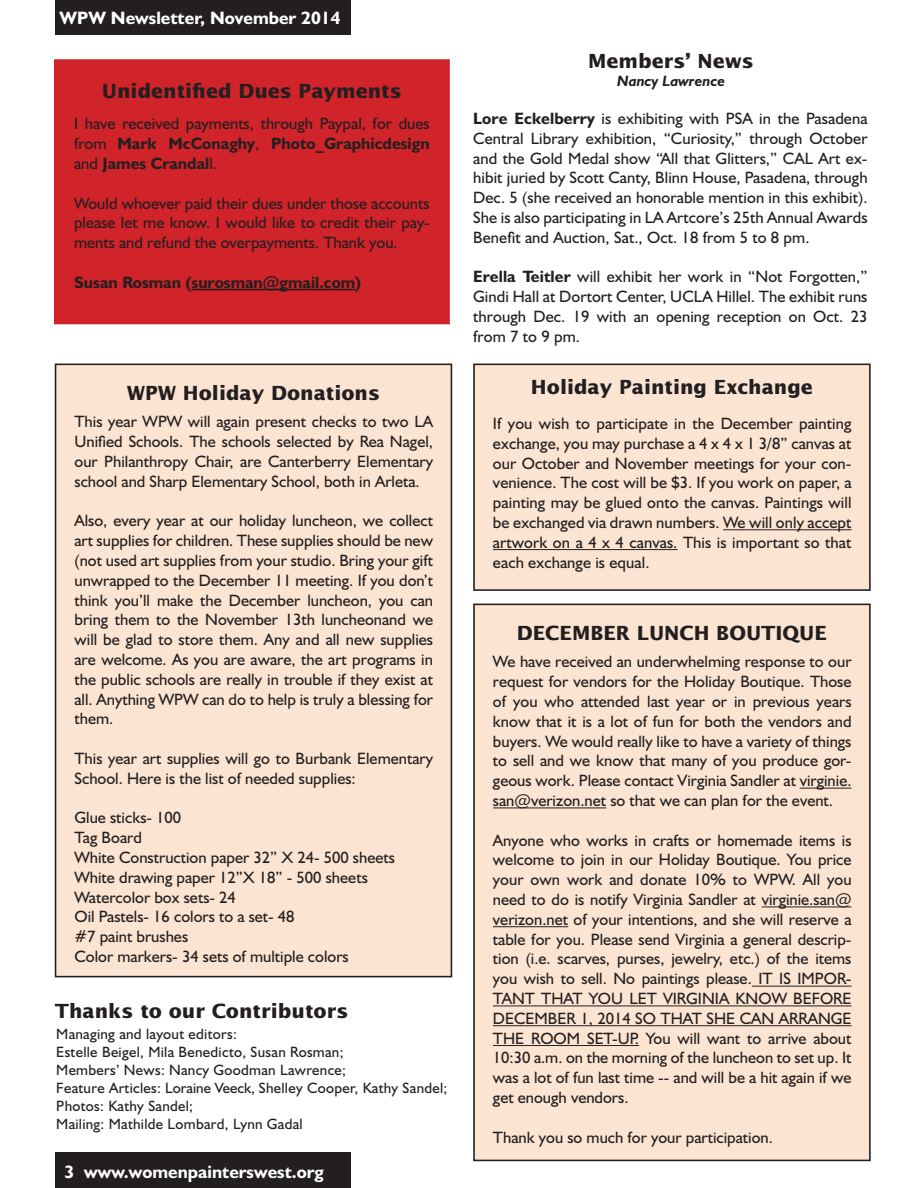
<style>
.page{position:relative;width:918px;height:1188px;background:#fff}
.page>*{position:absolute;margin:0;border:0;box-sizing:border-box;transform-origin:0 0}
.t1{font:700 19.5px "Lucida Sans";color:#231f20}
.t2{font:700 18px "Humanist 521 BT";color:#fff}
.t3{font:16.5px/19.8px "Humanist 521 BT";color:#231f20;text-align:justify}
.t4{font:700 16.5px "Humanist 521 BT";color:#231f20}
.t5{font:15px/18px "Humanist 521 BT";letter-spacing:.02em;color:#231f20}
.t6{font:italic 700 15px "Humanist 521 BT";color:#231f20}
.s1{font-weight:700}
</style>
<div class="page">
<div style="left:55px;top:0;width:295px;height:34px;background:#231f20"></div>
<div style="left:55px;top:1153px;width:295px;height:35px;background:#231f20"></div>
<div style="left:54px;top:59px;width:396px;height:265px;background:#d1232a;border:2px solid #d1232a"></div>
<hr style="left:192px;top:289px;width:163px;height:1px;background:#231f20">
<div style="left:474px;top:604px;width:396px;height:556px;background:#fbe5d2"></div>
<div style="left:473px;top:604px;width:398px;height:557px;border:2px solid #231f20"></div>
<hr style="left:800px;top:788px;width:52px;height:1px;background:#231f20">
<hr style="left:493px;top:807px;width:113px;height:1px;background:#231f20">
<hr style="left:762px;top:906px;width:90px;height:1px;background:#231f20">
<hr style="left:493px;top:926px;width:75px;height:1px;background:#231f20">
<hr style="left:752px;top:986px;width:100px;height:1px;background:#231f20">
<hr style="left:493px;top:1005px;width:359px;height:1px;background:#231f20">
<hr style="left:493px;top:1025px;width:359px;height:1px;background:#231f20">
<hr style="left:493px;top:1045px;width:146px;height:1px;background:#231f20">
<div style="left:56px;top:364px;width:395px;height:613px;background:#fbe5d2"></div>
<div style="left:55px;top:364px;width:397px;height:613px;border:2px solid #231f20"></div>
<div style="left:474px;top:364px;width:396px;height:226px;background:#fbe5d2"></div>
<div style="left:473px;top:364px;width:398px;height:227px;border:2px solid #231f20"></div>
<hr style="left:723px;top:529px;width:129px;height:1px;background:#231f20">
<hr style="left:493px;top:549px;width:185px;height:1px;background:#231f20">
<p class="t2" style="left:60px;top:7px;width:282px">WPW Newsletter, November 2014</p>
<p class="t1" style="left:102px;top:79px;width:302px">Unidentified Dues Payments</p>
<p class="t3" style="left:74px;top:113px;width:357px">I have received payments, through Paypal, for dues from <span class="s1">Mark McConaghy</span>, <span class="s1">Photo_Graphicdesign </span>and <span class="s1">James Crandal</span>l.</p>
<p class="t3" style="left:74px;top:193px;width:357px">Would whoever paid their dues under those accounts please let me know. I would like to credit their pay&shy;ments and refund the overpayments. Thank you.</p>
<p class="t4" style="left:74px;top:272px;width:289px">Susan Rosman (surosman@gmail.com)</p>
<p class="t1" style="left:127px;top:381px;width:255px">WPW Holiday Donations</p>
<p class="t3" style="left:75px;top:412px;width:360px">This year WPW will again present checks to two LA Unified Schools. The schools selected by Rea Nagel, our Philanthropy Chair, are Canterberry Elementary school and Sharp Elementary School, both in Arleta.</p>
<p class="t3" style="left:75px;top:511px;width:360px">Also, every year at our holiday luncheon, we collect art supplies for children. These supplies should be new (not used art supplies from your studio. Bring your gift unwrapped to the December 11 meeting. If you don’t think you’ll make the December luncheon, you can bring them to the November 13th luncheonand we will be glad to store them. Any and all new supplies are welcome. As you are aware, the art programs in the public schools are really in trouble if they exist at all. Anything WPW can do to help is truly a blessing for them.</p>
<p class="t3" style="left:75px;top:748px;width:360px">This year art supplies will go to Burbank Elementary<br>School. Here is the list of needed supplies:</p>
<p class="t3" style="left:75px;top:808px;width:108px">Glue sticks- 100</p>
<p class="t3" style="left:75px;top:827px;width:69px">Tag Board</p>
<p class="t3" style="left:75px;top:847px;width:322px">White Construction paper 32” X 24- 500 sheets</p>
<p class="t3" style="left:75px;top:867px;width:295px">White drawing paper 12”X 18” - 500 sheets</p>
<p class="t3" style="left:75px;top:887px;width:163px">Watercolor box sets- 24</p>
<p class="t3" style="left:75px;top:907px;width:222px">Oil Pastels- 16 colors to a set- 48</p>
<p class="t3" style="left:75px;top:926px;width:115px">#7 paint brushes</p>
<p class="t3" style="left:75px;top:946px;width:276px">Color markers- 34 sets of multiple colors</p>
<p class="t1" style="left:55px;top:999px;width:295px">Thanks to our Contributors</p>
<p class="t5" style="left:56px;top:1025px;width:393px">Managing and layout editors:<br>Estelle Beigel, Mila Benedicto, Susan Rosman;<br>Members’ News: Nancy Goodman Lawrence;<br>Feature Articles: Loraine Veeck, Shelley Cooper, Kathy Sandel;</p>
<p class="t5" style="left:56px;top:1097px;width:138px">Photos: Kathy Sandel;</p>
<p class="t5" style="left:56px;top:1115px;width:248px">Mailing: Mathilde Lombard, Lynn Gadal</p>
<p class="t2" style="left:65px;top:1160px;width:261px">3 www.womenpainterswest.org</p>
<p class="t1" style="left:588px;top:49px;width:167px">Members’ News</p>
<p class="t6" style="left:617px;top:72px;width:109px">Nancy Lawrence</p>
<p class="t3" style="left:473px;top:108px;width:396px"><span class="s1">Lore Eckelberry</span> is exhibiting with PSA in the Pasadena Central Library exhibition, “Curiosity,” through October and the Gold Medal show “All that Glitters,” CAL Art ex&shy;hibit juried by Scott Canty, Blinn House, Pasadena, through Dec. 5 (she received an honorable mention in this exhibit).<br>She is also participating in LA Artcore’s 25th Annual Awards Benefit and Auction, Sat., Oct. 18 from 5 to 8 pm.</p>
<p class="t3" style="left:473px;top:267px;width:396px"><span class="s1">Erella Teitler</span> will exhibit her work in “Not Forgotten,” Gindi Hall at Dortort Center, UCLA Hillel. The exhibit runs through Dec. 19 with an opening reception on Oct. 23 from 7 to 9 pm.</p>
<p class="t1" style="left:531px;top:375px;width:283px">Holiday Painting Exchange</p>
<p class="t3" style="left:493px;top:413px;width:360px">If you wish to participate in the December painting exchange, you may purchase a 4 x 4 x 1 3/8” canvas at our October and November meetings for your con&shy;venience. The cost will be $3. If you work on paper, a painting may be glued onto the canvas. Paintings will be exchanged via drawn numbers. We will only accept artwork on a 4 x 4 canvas. This is important so that each exchange is equal.</p>
<p class="t1" style="left:517px;top:621px;width:312px">DECEMBER LUNCH BOUTIQUE</p>
<p class="t3" style="left:493px;top:652px;width:360px">We have received an underwhelming response to our request for vendors for the Holiday Boutique. Those of you who attended last year or in previous years know that it is a lot of fun for both the vendors and buyers. We would really like to have a variety of things to sell and we know that many of you produce gor&shy;geous work. Please contact Virginia Sandler at virginie. san@verizon.net so that we can plan for the event.</p>
<p class="t3" style="left:493px;top:830px;width:360px">Anyone who works in crafts or homemade items is welcome to join in our Holiday Boutique. You price your own work and donate 10% to WPW. All you need to do is notify Virginia Sandler at virginie.san@ verizon.net of your intentions, and she will reserve a table for you. Please send Virginia a general descrip&shy;tion (i.e. scarves, purses, jewelry, etc.) of the items you wish to sell. No paintings please. IT IS IMPOR-TANT THAT YOU LET VIRGINIA KNOW BEFORE DECEMBER 1, 2014 SO THAT SHE CAN ARRANGE THE ROOM SET-UP. You will want to arrive about 10:30 a.m. on the morning of the luncheon to set up. It was a lot of fun last time -- and will be a hit again if we get enough vendors.</p>
<p class="t3" style="left:493px;top:1127px;width:281px">Thank you so much for your participation.</p>
</div>
